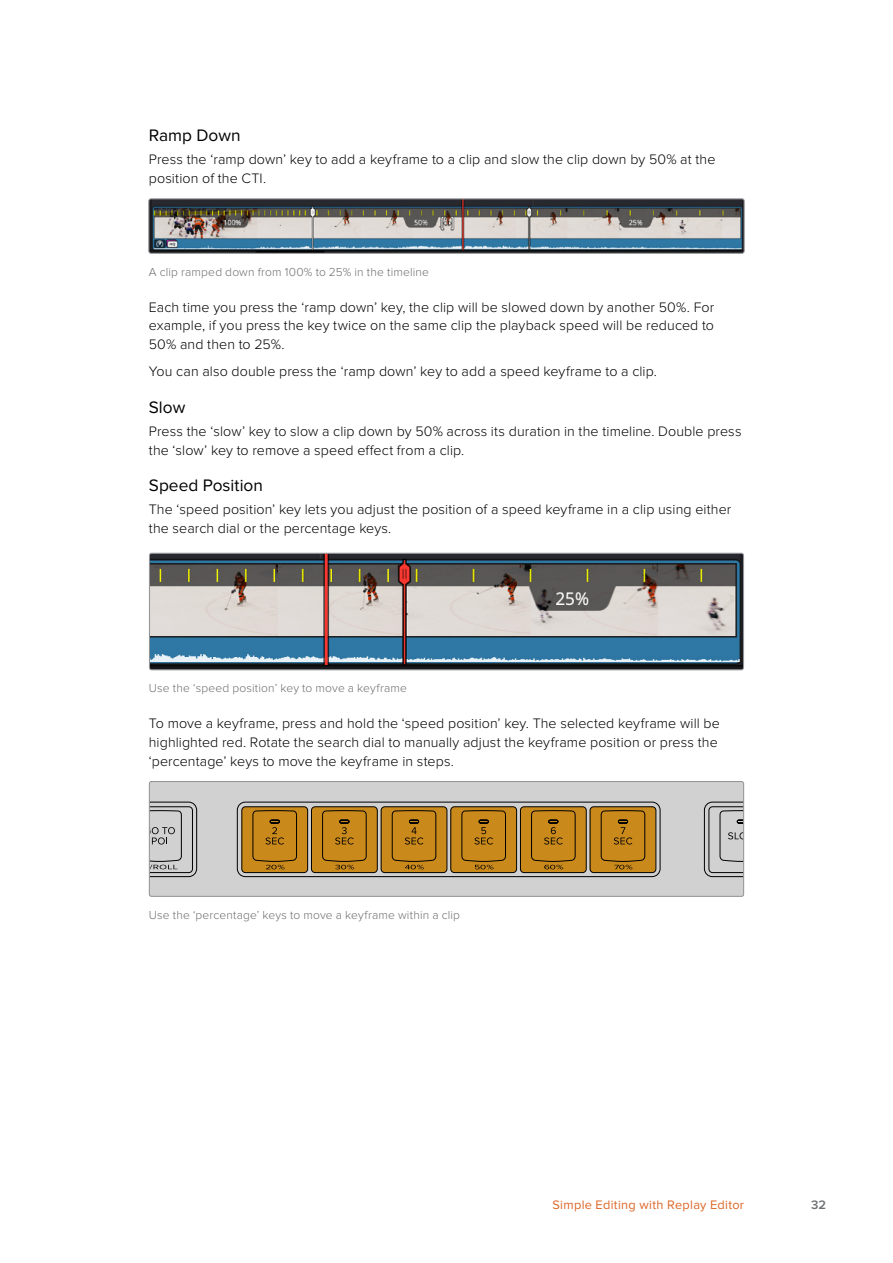
<style>
.page{position:relative;width:893px;height:1263px;background:#fff}
.page>*{position:absolute;margin:0;border:0;box-sizing:border-box;transform-origin:0 0}
.t1{font:17.25px "Proxima Nova";color:#000}
.t2{font:300 14.25px/18.8px "Proxima Nova";letter-spacing:.005em;color:#000}
.t3{font:12.75px "Proxima Nova";letter-spacing:.025em;color:#dd6628}
.t4{font:600 12.75px "Proxima Nova";color:#6d6e71}
.t5{font:300 12px "Proxima Nova";letter-spacing:.015em;color:#6d6e71}
</style>
<div class="page">
<img style="left:150px;top:200px;width:593px;height:52px">
<div style="left:148px;top:198px;width:597px;height:56px;border:1px solid #939598;border-radius:2px"></div>
<img style="left:149px;top:553px;width:593px;height:117px">
<div style="left:149px;top:553px;width:595px;height:117px;border:1px solid #939598;border-radius:2px"></div>
<svg style="left:149px;top:781px;width:595px;height:114px;background:#c7c7c7"></svg>
<div style="left:520px;top:806px;width:67px;height:67px;border:1px solid #000;border-radius:4px"></div>
<div style="left:590px;top:806px;width:66px;height:67px;border:1px solid #000;border-radius:4px"></div>
<div style="left:242px;top:806px;width:66px;height:67px;border:1px solid #000;border-radius:4px"></div>
<div style="left:311px;top:806px;width:67px;height:67px;border:1px solid #000;border-radius:4px"></div>
<div style="left:381px;top:806px;width:66px;height:67px;border:1px solid #000;border-radius:4px"></div>
<div style="left:450px;top:806px;width:67px;height:67px;border:1px solid #000;border-radius:4px"></div>
<svg style="left:709px;top:806px;width:33px;height:67px;background:#bbb"></svg>
<svg style="left:151px;top:806px;width:42px;height:67px;background:#b6b6b6"></svg>
<div style="left:149px;top:781px;width:595px;height:116px;border:1px solid #939598;border-radius:2px"></div>
<svg style="left:242px;top:807px;width:66px;height:65px;background:#b77c18"></svg>
<svg style="left:311px;top:807px;width:66px;height:65px;background:#b77c18"></svg>
<svg style="left:381px;top:807px;width:66px;height:65px;background:#b77c18"></svg>
<svg style="left:450px;top:807px;width:66px;height:65px;background:#b77c18"></svg>
<svg style="left:520px;top:807px;width:66px;height:65px;background:#b77c18"></svg>
<svg style="left:590px;top:807px;width:66px;height:65px;background:#b77c18"></svg>
<p class="t1" style="left:149px;top:126px;width:93px">Ramp Down</p>
<p class="t2" style="left:149px;top:150px;width:568px">Press the ‘ramp down’ key to add a keyframe to a clip and slow the clip down by 50% at the position of the CTI.</p>
<p class="t5" style="left:149px;top:265px;width:282px">A clip ramped down from 100% to 25% in the timeline</p>
<p class="t2" style="left:149px;top:298px;width:567px;text-align:justify">Each time you press the ‘ramp down’ key, the clip will be slowed down by another 50%. For example, if you press the key twice on the same clip the playback speed will be reduced to 50% and then to 25%.</p>
<p class="t2" style="left:149px;top:362px;width:510px">You can also double press the ‘ramp down’ key to add a speed keyframe to a clip.</p>
<p class="t1" style="left:149px;top:397px;width:38px">Slow</p>
<p class="t2" style="left:149px;top:422px;width:594px">Press the ‘slow’ key to slow a clip down by 50% across its duration in the timeline. Double press the ‘slow’ key to remove a speed effect from a clip.</p>
<p class="t1" style="left:149px;top:476px;width:116px">Speed Position</p>
<p class="t2" style="left:149px;top:500px;width:584px">The ‘speed position’ key lets you adjust the position of a speed keyframe in a clip using either the search dial or the percentage keys.</p>
<p class="t5" style="left:149px;top:681px;width:260px">Use the ‘speed position’ key to move a keyframe</p>
<p class="t2" style="left:149px;top:714px;width:573px">To move a keyframe, press and hold the ‘speed position’ key. The selected keyframe will be highlighted red. Rotate the search dial to manually adjust the keyframe position or press the ‘percentage’ keys to move the keyframe in steps.</p>
<p class="t5" style="left:149px;top:908px;width:313px">Use the ‘percentage’ keys to move a keyframe within a clip</p>
<p class="t3" style="left:552px;top:1198px;width:193px">Simple Editing with Replay Editor</p>
<p class="t4" style="left:811px;top:1198px;width:17px">32</p>
</div>
